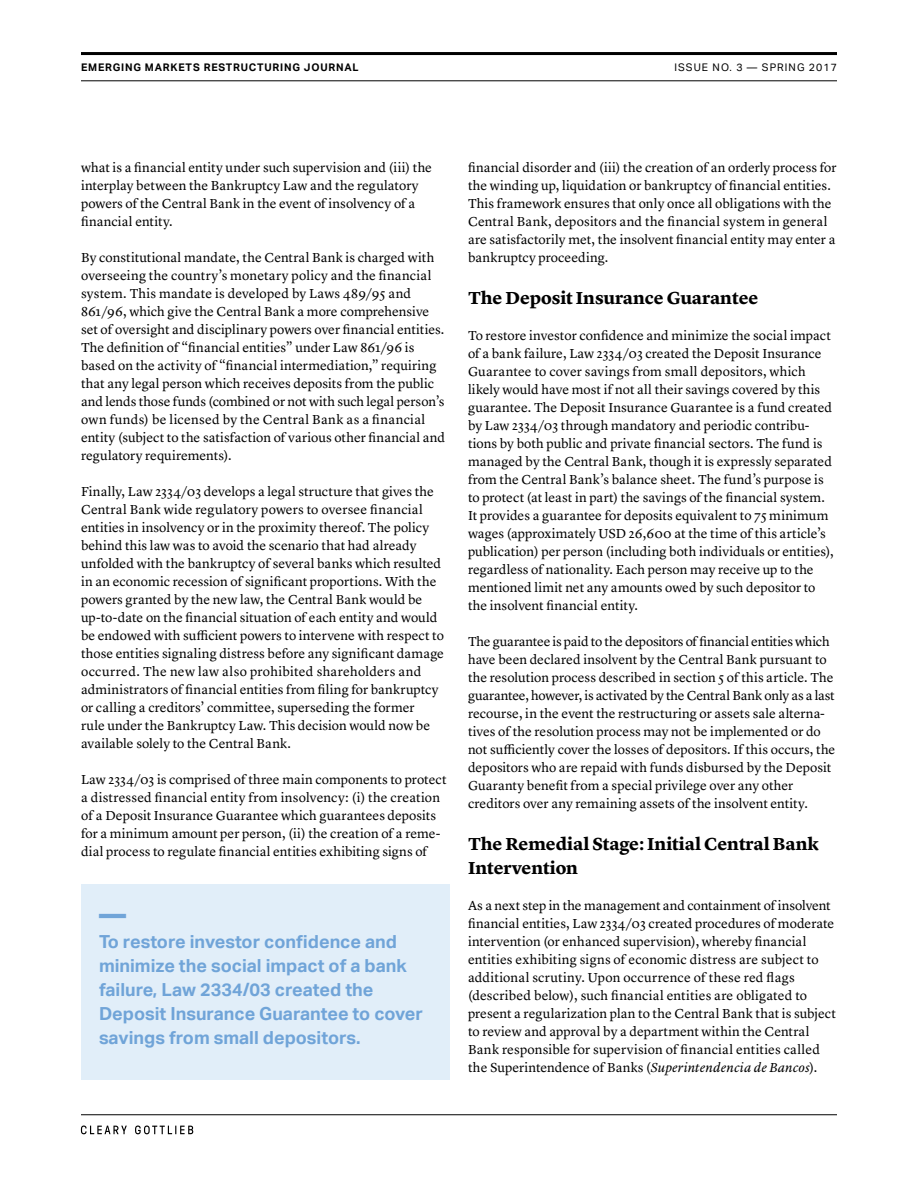
<style>
.page{position:relative;width:918px;height:1188px;background:#fff}
.page>*{position:absolute;margin:0;border:0;box-sizing:border-box;transform-origin:0 0}
.Callout_in_Colored_B{font:800 27px "Aktiv Grotesk";color:#70a4d8}
.Callout_in_Colored_B-2{font:700 18px/24px "Aktiv Grotesk";color:#70a4d8}
._01_Heading_-_Level{font:700 18px/24px "Lyon Text";color:#000}
._06_Body_Text_-_Lyon{font:13.5px/18px "Lyon Text";letter-spacing:.005em;color:#000}
.t1{font:700 10.5px "Aktiv Grotesk";letter-spacing:.075em;color:#000}
.t2{font:10.5px "Aktiv Grotesk";letter-spacing:.1em;color:#000}
.s1{font-style:italic}
</style>
<div class="page">
<hr style="left:81px;top:52px;width:756px;height:3px;background:#000">
<hr style="left:81px;top:80px;width:756px;height:1px;background:#000">
<hr style="left:81px;top:1114px;width:756px;height:1px;background:#000">
<svg style="left:81px;top:1126px;width:46px;height:8px"></svg>
<svg style="left:135px;top:1126px;width:58px;height:8px"></svg>
<div style="left:81px;top:884px;width:369px;height:196px;background:#e1eef9"></div>
<p class="t1" style="left:81px;top:61px;width:279px">EMERGING MARKETS RESTRUCTURING JOURNAL</p>
<p class="t2" style="left:674px;top:61px;width:164px">ISSUE NO. 3 — SPRING 2017</p>
<p class="_06_Body_Text_-_Lyon" style="left:81px;top:158px;width:353px">what is a financial entity under such supervision and (iii) the interplay between the Bankruptcy Law and the regulatory powers of the Central Bank in the event of insolvency of a financial entity.</p>
<p class="_06_Body_Text_-_Lyon" style="left:81px;top:248px;width:366px">By constitutional mandate, the Central Bank is charged with overseeing the country’s monetary policy and the financial system. This mandate is developed by Laws 489/95 and 861/96, which give the Central Bank a more comprehensive set of oversight and disciplinary powers over financial entities.<br>The definition of “financial entities” under Law 861/96 is based on the activity of “financial intermediation,” requiring that any legal person which receives deposits from the public and lends those funds (combined or not with such legal person’s own funds) be licensed by the Central Bank as a financial entity (subject to the satisfaction of various other financial and regulatory requirements).</p>
<p class="_06_Body_Text_-_Lyon" style="left:81px;top:482px;width:365px">Finally, Law 2334/03 develops a legal structure that gives the Central Bank wide regulatory powers to oversee financial entities in insolvency or in the proximity thereof. The policy behind this law was to avoid the scenario that had already unfolded with the bankruptcy of several banks which resulted in an economic recession of significant proportions. With the powers granted by the new law, the Central Bank would be up-to-date on the financial situation of each entity and would be endowed with sufficient powers to intervene with respect to those entities signaling distress before any significant damage occurred. The new law also prohibited shareholders and administrators of financial entities from filing for bankruptcy or calling a creditors’ committee, superseding the former<br>rule under the Bankruptcy Law. This decision would now be available solely to the Central Bank.</p>
<p class="_06_Body_Text_-_Lyon" style="left:81px;top:770px;width:367px">Law 2334/03 is comprised of three main components to protect a distressed financial entity from insolvency: (i) the creation of a Deposit Insurance Guarantee which guarantees deposits for a minimum amount per person, (ii) the creation of a reme&shy;dial process to regulate financial entities exhibiting signs of</p>
<p class="Callout_in_Colored_B" style="left:99px;top:897px;width:28px">—</p>
<p class="Callout_in_Colored_B-2" style="left:99px;top:929px;width:326px">To restore investor confidence and minimize the social impact of a bank failure, Law 2334/03 created the Deposit Insurance Guarantee to cover savings from small depositors.</p>
<p class="_06_Body_Text_-_Lyon" style="left:468px;top:158px;width:370px">financial disorder and (iii) the creation of an orderly process for the winding up, liquidation or bankruptcy of financial entities.<br>This framework ensures that only once all obligations with the Central Bank, depositors and the financial system in general are satisfactorily met, the insolvent financial entity may enter a bankruptcy proceeding.</p>
<p class="_01_Heading_-_Level" style="left:468px;top:285px;width:292px">The Deposit Insurance Guarantee</p>
<p class="_06_Body_Text_-_Lyon" style="left:468px;top:326px;width:367px">To restore investor confidence and minimize the social impact of a bank failure, Law 2334/03 created the Deposit Insurance Guarantee to cover savings from small depositors, which likely would have most if not all their savings covered by this guarantee. The Deposit Insurance Guarantee is a fund created by Law 2334/03 through mandatory and periodic contribu&shy;tions by both public and private financial sectors. The fund is managed by the Central Bank, though it is expressly separated from the Central Bank’s balance sheet. The fund’s purpose is to protect (at least in part) the savings of the financial system.<br>It provides a guarantee for deposits equivalent to 75 minimum wages (approximately USD 26,600 at the time of this article’s publication) per person (including both individuals or entities), regardless of nationality. Each person may receive up to the mentioned limit net any amounts owed by such depositor to the insolvent financial entity.</p>
<p class="_06_Body_Text_-_Lyon" style="left:468px;top:632px;width:369px">The guarantee is paid to the depositors of financial entities which have been declared insolvent by the Central Bank pursuant to the resolution process described in section 5 of this article. The guarantee, however, is activated by the Central Bank only as a last recourse, in the event the restructuring or assets sale alterna&shy;tives of the resolution process may not be implemented or do not sufficiently cover the losses of depositors. If this occurs, the depositors who are repaid with funds disbursed by the Deposit Guaranty benefit from a special privilege over any other creditors over any remaining assets of the insolvent entity.</p>
<p class="_01_Heading_-_Level" style="left:468px;top:831px;width:352px">The Remedial Stage: Initial Central Bank<br>Intervention</p>
<p class="_06_Body_Text_-_Lyon" style="left:468px;top:896px;width:369px">As a next step in the management and containment of insolvent financial entities, Law 2334/03 created procedures of moderate intervention (or enhanced supervision), whereby financial entities exhibiting signs of economic distress are subject to additional scrutiny. Upon occurrence of these red flags (described below), such financial entities are obligated to present a regularization plan to the Central Bank that is subject to review and approval by a department within the Central Bank responsible for supervision of financial entities called the Superintendence of Banks (<span class="s1">Superintendencia de Bancos</span>).</p>
</div>
